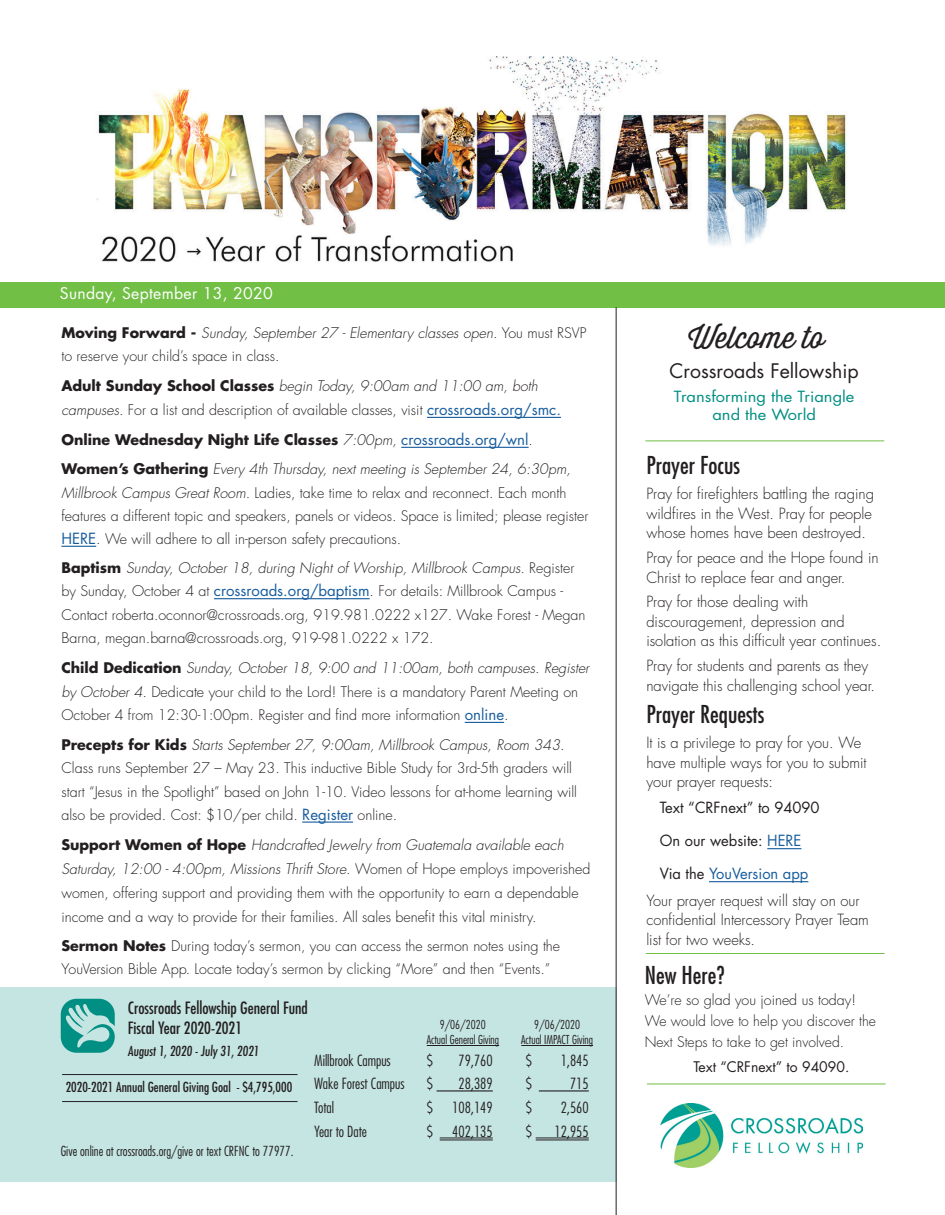
<style>
.page{position:relative;width:945px;height:1215px;background:#fff}
.page>*{position:absolute;margin:0;border:0;box-sizing:border-box;transform-origin:0 0}
.t1{font:30px "Thirsty Rough Lt";color:#231f20}
.t2{font:condensed 24px "Futura";color:#231f20}
.t3{font:19.5px "Futura";color:#231f20}
.t4{font:condensed 16.5px/19.8px "Futura";color:#231f20}
.t5{font:15.75px "Futura";letter-spacing:.02em;color:#fff}
.t6{font:300 15px/19.5px "Futura";color:#231f20}
.t7{font:300 condensed 15px "Futura";color:#231f20}
.t8{font:15px "Futura";color:#231f20}
.t9{font:15px/18px "Futura";color:#028f83;text-align:center;scale:1.1 1}
.t10{font:300 14.25px/23.2px "Futura";color:#231f20}
.t11{font:italic 300 14.25px/29.2px "Futura";color:#231f20}
.t12{font:14.25px "Futura";color:#231f20}
.t13{font:condensed 13.5px "Futura";color:#231f20}
.t14{font:300 condensed 13.5px "Futura";color:#231f20}
.t15{font:300 condensed 12px "Futura";color:#231f20}
.s1{font-weight:700}
.s2{font-style:italic}
.s3{font-weight:400;font-size:15px;color:#175d9e}
.s4{font-weight:700;font-style:normal}
.s5{font-weight:400;font-style:normal;font-size:15px;color:#175d9e}
.s6{font-style:normal}
.s7{color:#175d9e}
.s8{font-weight:400}
.s9{font-weight:400;color:#175d9e}
</style>
<div class="page">
<div style="left:0;top:988px;width:616px;height:194px;background:#c5e5e2"></div>
<div style="left:0;top:282px;width:945px;height:26px;background:#71bf44"></div>
<img style="left:96px;top:56px;width:751px;height:206px">
<hr style="left:767px;top:848px;width:34px;height:1px;background:#175d9e">
<hr style="left:709px;top:881px;width:99px;height:1px;background:#175d9e">
<hr style="left:427px;top:417px;width:134px;height:1px;background:#175d9e">
<hr style="left:401px;top:447px;width:128px;height:1px;background:#175d9e">
<hr style="left:61px;top:546px;width:35px;height:1px;background:#175d9e">
<hr style="left:214px;top:598px;width:156px;height:1px;background:#175d9e">
<hr style="left:465px;top:722px;width:39px;height:1px;background:#175d9e">
<hr style="left:302px;top:822px;width:51px;height:1px;background:#175d9e">
<hr style="left:645px;top:441px;width:239px;height:1px;background:#71bf44">
<svg style="left:61px;top:999px;width:54px;height:54px"></svg>
<hr style="left:427px;top:1045px;width:72px;height:1px;background:#231f20">
<hr style="left:521px;top:1045px;width:72px;height:1px;background:#231f20">
<hr style="left:437px;top:1090px;width:56px;height:2px;background:#231f20">
<hr style="left:539px;top:1090px;width:50px;height:2px;background:#231f20">
<hr style="left:440px;top:1137px;width:53px;height:1px;background:#231f20">
<hr style="left:440px;top:1139px;width:53px;height:1px;background:#231f20">
<hr style="left:536px;top:1137px;width:53px;height:1px;background:#231f20">
<hr style="left:536px;top:1139px;width:53px;height:1px;background:#231f20">
<hr style="left:62px;top:1101px;width:236px;height:1px;background:#231f20">
<hr style="left:62px;top:1074px;width:236px;height:1px;background:#231f20">
<hr style="left:616px;top:307px;width:1px;height:908px;background:#231f20">
<img style="left:660px;top:1103px;width:202px;height:65px">
<hr style="left:646px;top:953px;width:239px;height:1px;background:#71bf44">
<hr style="left:647px;top:1084px;width:239px;height:1px;background:#71bf44">
<p class="t5" style="left:60px;top:283px;width:214px">Sunday, September 13, 2020</p>
<p class="t10" style="left:61px;top:321px;width:527px"><span class="s1">Moving Forward -</span> <span class="s2">Sunday, September 27 - Elementary classes open.</span> You must RSVP to reserve your child’s space in class.</p>
<p class="t10" style="left:61px;top:374px;width:501px;line-height:24px"><span class="s1">Adult Sunday School Classes</span> <span class="s2">begin Today, 9:00am and 11:00 am, both campuses.</span> For a list and description of available classes, visit <span class="s3">crossroads.org/smc.</span></p>
<p class="t11" style="left:61px;top:425px;width:511px"><span class="s4">Online Wednesday Night Life Classes</span> 7:00pm, <span class="s5">crossroads.org/wnl</span><span class="s6">.<br></span><span class="s4">Women’s Gathering</span> Every 4th Thursday, next meeting is September 24, 6:30pm,</p>
<p class="t10" style="left:61px;top:481px;width:528px"><span class="s2">Millbrook Campus Great Room.</span> Ladies, take time to relax and reconnect. Each month features a different topic and speakers, panels or videos. Space is limited; please register<br><span class="s3">HERE</span>. We will adhere to all in-person safety precautions.</p>
<p class="t10" style="left:61px;top:557px;width:526px"><span class="s1">Baptism</span> <span class="s2">Sunday, October 18, during Night of Worship, Millbrook Campus.</span> Register by Sunday, October 4 at <span class="s3">crossroads.org/baptism</span>. For details: Millbrook Campus - Contact roberta.oconnor@crossroads.org, 919.981.0222 x127. Wake Forest - Megan Barna, megan.barna@crossroads.org, 919-981.0222 x 172.</p>
<p class="t10" style="left:61px;top:656px;width:529px;line-height:23.7px"><span class="s1">Child Dedication</span> <span class="s2">Sunday, October 18, 9:00 and 11:00am, both campuses. Register by October 4.</span> Dedicate your child to the Lord! There is a mandatory Parent Meeting on<br>October 4 from 12:30-1:00pm. Register and find more information <span class="s3">online</span>.</p>
<p class="t10" style="left:61px;top:733px;width:517px"><span class="s1">Precepts for Kids</span> <span class="s2">Starts September 27, 9:00am, Millbrook Campus, Room 343.<br></span>Class runs September 27 – May 23. This inductive Bible Study for 3rd-5th graders will start “Jesus in the Spotlight” based on John 1-10. Video lessons for at-home learning will also be provided. Cost: $10/per child. <span class="s3">Register</span> online.</p>
<p class="t10" style="left:61px;top:833px;width:531px;line-height:24px"><span class="s1">Support Women of Hope</span> <span class="s2">Handcrafted Jewelry from Guatemala available each Saturday, 12:00 - 4:00pm, Missions Thrift Store.</span> Women of Hope employs impoverished women, offering support and providing them with the opportunity to earn a dependable income and a way to provide for their families. All sales benefit this vital ministry.</p>
<p class="t10" style="left:61px;top:934px;width:500px"><span class="s1">Sermon Notes</span> During today’s sermon, you can access the sermon notes using the<br>YouVersion Bible App. Locate today’s sermon by clicking “More” and then “Events.”</p>
<p class="t4" style="left:128px;top:998px;width:181px">Crossroads Fellowship General Fund<br>Fiscal Year 2020-2021</p>
<p class="t13" style="left:128px;top:1042px;width:134px">August 1, 2020 - July 31, 2021</p>
<p class="t13" style="left:66px;top:1078px;width:228px">2020-2021 Annual General Giving Goal - $4,795,000</p>
<p class="t15" style="left:440px;top:1017px;width:48px">9/06/2020</p>
<p class="t15" style="left:534px;top:1017px;width:48px">9/06/2020</p>
<p class="t15" style="left:427px;top:1032px;width:74px">Actual General Giving</p>
<p class="t15" style="left:521px;top:1032px;width:73px">Actual IMPACT Giving</p>
<p class="t7" style="left:314px;top:1051px;width:78px">Millbrook Campus</p>
<p class="t7" style="left:427px;top:1051px;width:8px">$</p>
<p class="t7" style="left:458px;top:1051px;width:36px">79,760</p>
<p class="t7" style="left:526px;top:1051px;width:8px">$</p>
<p class="t7" style="left:561px;top:1051px;width:30px">1,845</p>
<p class="t7" style="left:314px;top:1074px;width:92px">Wake Forest Campus</p>
<p class="t7" style="left:427px;top:1074px;width:8px">$</p>
<p class="t7" style="left:458px;top:1074px;width:36px">28,389</p>
<p class="t7" style="left:526px;top:1074px;width:8px">$</p>
<p class="t7" style="left:570px;top:1074px;width:20px">715</p>
<p class="t7" style="left:314px;top:1098px;width:21px">Total</p>
<p class="t7" style="left:427px;top:1098px;width:8px">$</p>
<p class="t7" style="left:452px;top:1098px;width:42px">108,149</p>
<p class="t7" style="left:526px;top:1098px;width:8px">$</p>
<p class="t7" style="left:561px;top:1098px;width:30px">2,560</p>
<p class="t7" style="left:314px;top:1122px;width:54px">Year to Date</p>
<p class="t7" style="left:427px;top:1122px;width:8px">$</p>
<p class="t7" style="left:452px;top:1122px;width:42px">402,135</p>
<p class="t7" style="left:526px;top:1122px;width:8px">$</p>
<p class="t7" style="left:554px;top:1122px;width:36px">12,955</p>
<p class="t14" style="left:61px;top:1143px;width:234px">Give online at crossroads.org/give or text CRFNC to 77977.</p>
<h1 class="t1" style="left:689px;top:316px;width:138px">Welcome to</h1>
<h3 class="t3" style="left:670px;top:357px;width:191px">Crossroads Fellowship</h3>
<p class="t9" style="left:674px;top:388px;width:166px">Transforming the Triangle and the World</p>
<h2 class="t2" style="left:646px;top:450px;width:95px">Prayer Focus</h2>
<p class="t6" style="left:646px;top:484px;width:229px">Pray for firefighters battling the raging wildfires in the West. Pray for people whose homes have been destroyed.</p>
<p class="t6" style="left:646px;top:548px;width:234px">Pray for peace and the Hope found in<br>Christ to replace fear and anger.</p>
<p class="t6" style="left:646px;top:592px;width:236px">Pray for those dealing with discouragement, depression and isolation as this difficult year continues.</p>
<p class="t6" style="left:646px;top:656px;width:230px">Pray for students and parents as they navigate this challenging school year.</p>
<h2 class="t2" style="left:646px;top:699px;width:120px">Prayer Requests</h2>
<p class="t6" style="left:646px;top:733px;width:222px">It is a privilege to pray for you. We have multiple ways for you to submit your prayer requests:</p>
<p class="t8" style="left:660px;top:798px;width:161px">Text “CRFnext” to 94090</p>
<p class="t8" style="left:660px;top:831px;width:143px">On our website: <span class="s7">HERE</span></p>
<p class="t6" style="left:646px;top:861px;width:215px;line-height:26.2px;text-indent:13px"><span class="s8">Via the</span> <span class="s9">YouVersion app<br></span>Your prayer request will stay on our</p>
<p class="t6" style="left:646px;top:910px;width:224px">confidential Intercessory Prayer Team list for two weeks.</p>
<h2 class="t2" style="left:645px;top:960px;width:81px">New Here?</h2>
<p class="t10" style="left:645px;top:989px;width:233px;line-height:21px">We’re so glad you joined us today!<br>We would love to help you discover the<br>Next Steps to take to get involved.</p>
<p class="t12" style="left:693px;top:1057px;width:158px">Text “CRFnext” to 94090.</p>
</div>
